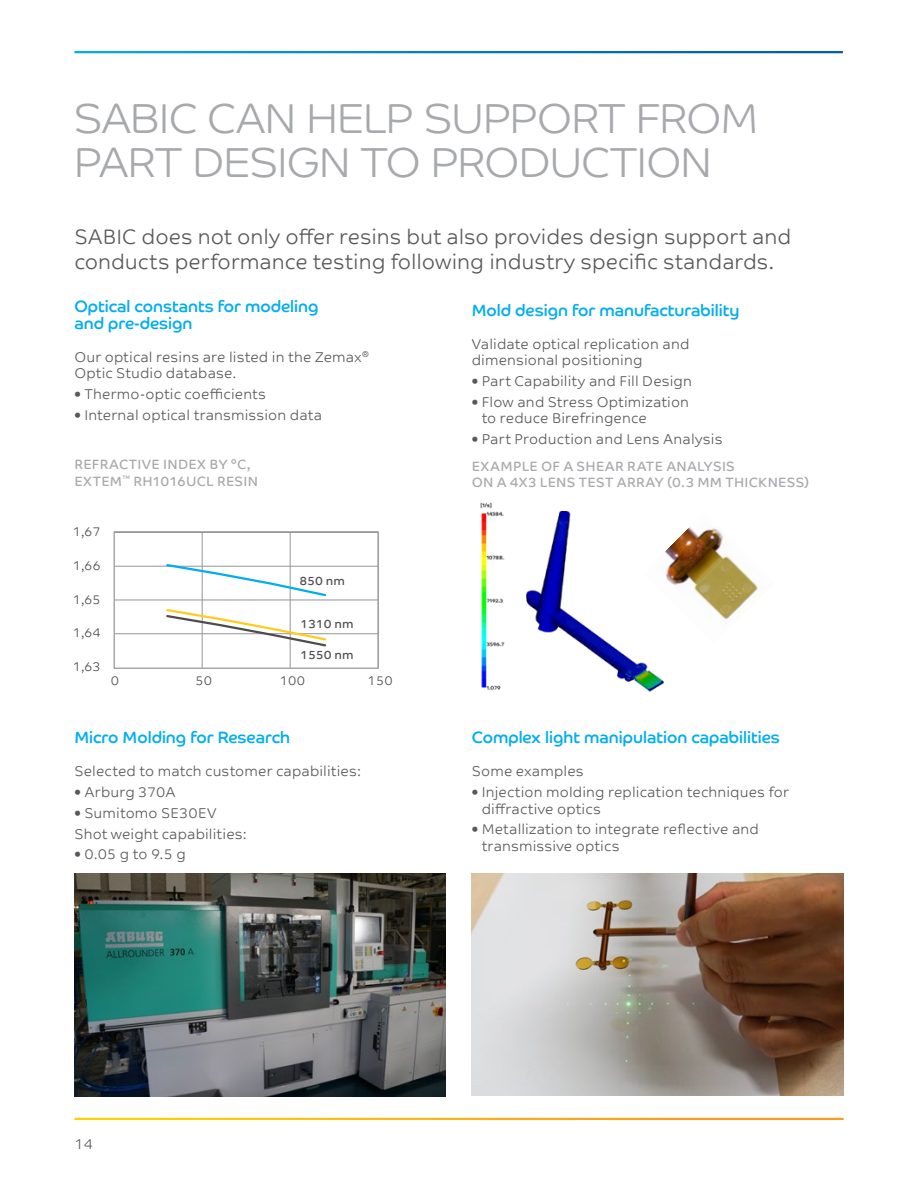
<style>
.page{position:relative;width:918px;height:1188px;background:#fff}
.page>*{position:absolute;margin:0;border:0;box-sizing:border-box;transform-origin:0 0}
.t1{font:300 42px/43.5px "SABIC Typeface Headline";color:#a7a9ac}
.t2{font:300 21px/25.2px "SABIC Typeface Text";color:#58595b}
.t3{font:16.5px/16.5px "SABIC Typeface Headline";color:#00aeef}
.t4{font:300 14.25px/16.5px "SABIC Typeface Text";letter-spacing:.01em;color:#58595b}
.t5{font:13.5px/16.5px "SABIC Typeface Text";letter-spacing:.02em;color:#a7a9ac}
.t6{font:300 12.75px "SABIC Typeface Text";letter-spacing:.015em;color:#4d4d4f}
.t7{font:12px "SABIC Typeface Text";color:#4d4d4f}
</style>
<div class="page">
<hr style="left:114px;top:633px;width:264px;height:1px;background:#939598">
<hr style="left:114px;top:600px;width:264px;height:1px;background:#939598">
<hr style="left:114px;top:566px;width:264px;height:1px;background:#939598">
<hr style="left:202px;top:532px;width:1px;height:136px;background:#939598">
<hr style="left:290px;top:532px;width:1px;height:136px;background:#939598">
<svg style="left:165px;top:563px;width:163px;height:35px"></svg>
<svg style="left:165px;top:608px;width:163px;height:40px"></svg>
<div style="left:114px;top:531px;width:265px;height:138px;border:1px solid #939598"></div>
<img style="left:525px;top:511px;width:139px;height:181px">
<img style="left:480px;top:502px;width:25px;height:189px">
<img style="left:74px;top:873px;width:371px;height:224px">
<img style="left:472px;top:874px;width:372px;height:222px">
<img style="left:643px;top:512px;width:115px;height:132px">
<h1 class="t1" style="left:74px;top:97px;width:685px">SABIC CAN HELP SUPPORT FROM<br>PART DESIGN TO PRODUCTION</h1>
<h2 class="t2" style="left:74px;top:223px;width:718px">SABIC does not only offer resins but also provides design support and conducts performance testing following industry specific standards.</h2>
<p class="t3" style="left:74px;top:297px;width:246px">Optical constants for modeling and pre-design</p>
<p class="t4" style="left:74px;top:348px;width:296px">Our optical resins are listed in the Zemax<sup>®<br></sup>Optic Studio database.</p>
<p class="t4" style="left:74px;top:385px;width:193px">• Thermo-optic coefficients</p>
<p class="t4" style="left:74px;top:406px;width:249px">• Internal optical transmission data</p>
<p class="t3" style="left:472px;top:300px;width:269px">Mold design for manufacturability</p>
<p class="t4" style="left:472px;top:334px;width:219px">Validate optical replication and dimensional positioning</p>
<p class="t4" style="left:472px;top:371px;width:222px">• Part Capability and Fill Design</p>
<p class="t4" style="left:482px;top:392px;width:209px;text-indent:-10px">• Flow and Stress Optimization to reduce Birefringence</p>
<p class="t4" style="left:472px;top:429px;width:252px">• Part Production and Lens Analysis</p>
<p class="t5" style="left:74px;top:456px;width:185px">REFRACTIVE INDEX BY °C,<br>EXTEM<sup>™</sup> RH1016UCL RESIN</p>
<p class="t5" style="left:472px;top:458px;width:339px">EXAMPLE OF A SHEAR RATE ANALYSIS<br>ON A 4X3 LENS TEST ARRAY (0.3 MM THICKNESS)</p>
<p class="t6" style="left:73px;top:520px;width:30px">1,67</p>
<p class="t6" style="left:73px;top:554px;width:30px">1,66</p>
<p class="t6" style="left:73px;top:587px;width:30px">1,65</p>
<p class="t6" style="left:73px;top:621px;width:30px">1,64</p>
<p class="t6" style="left:73px;top:655px;width:30px">1,63</p>
<p class="t7" style="left:299px;top:574px;width:47px">850 nm</p>
<p class="t7" style="left:300px;top:616px;width:55px">1310 nm</p>
<p class="t7" style="left:300px;top:648px;width:55px">1550 nm</p>
<p class="t6" style="left:111px;top:668px;width:10px">0</p>
<p class="t6" style="left:195px;top:668px;width:18px">50</p>
<p class="t6" style="left:280px;top:668px;width:27px">100</p>
<p class="t6" style="left:368px;top:668px;width:27px">150</p>
<p class="t3" style="left:74px;top:728px;width:217px">Micro Molding for Research</p>
<p class="t4" style="left:74px;top:762px;width:288px">Selected to match customer capabilities:</p>
<p class="t4" style="left:74px;top:783px;width:103px">• Arburg 370A</p>
<p class="t4" style="left:74px;top:802px;width:174px;line-height:20.7px">• Sumitomo SE30EV<br>Shot weight capabilities:</p>
<p class="t4" style="left:74px;top:845px;width:113px">• 0.05 g to 9.5 g</p>
<p class="t3" style="left:472px;top:728px;width:310px">Complex light manipulation capabilities</p>
<p class="t4" style="left:472px;top:762px;width:114px">Some examples</p>
<p class="t4" style="left:482px;top:783px;width:309px;text-indent:-10px">• Injection molding replication techniques for diffractive optics</p>
<p class="t4" style="left:482px;top:820px;width:279px;text-indent:-10px">• Metallization to integrate reflective and transmissive optics</p>
<p class="t4" style="left:74px;top:1135px;width:20px">14</p>
</div>
